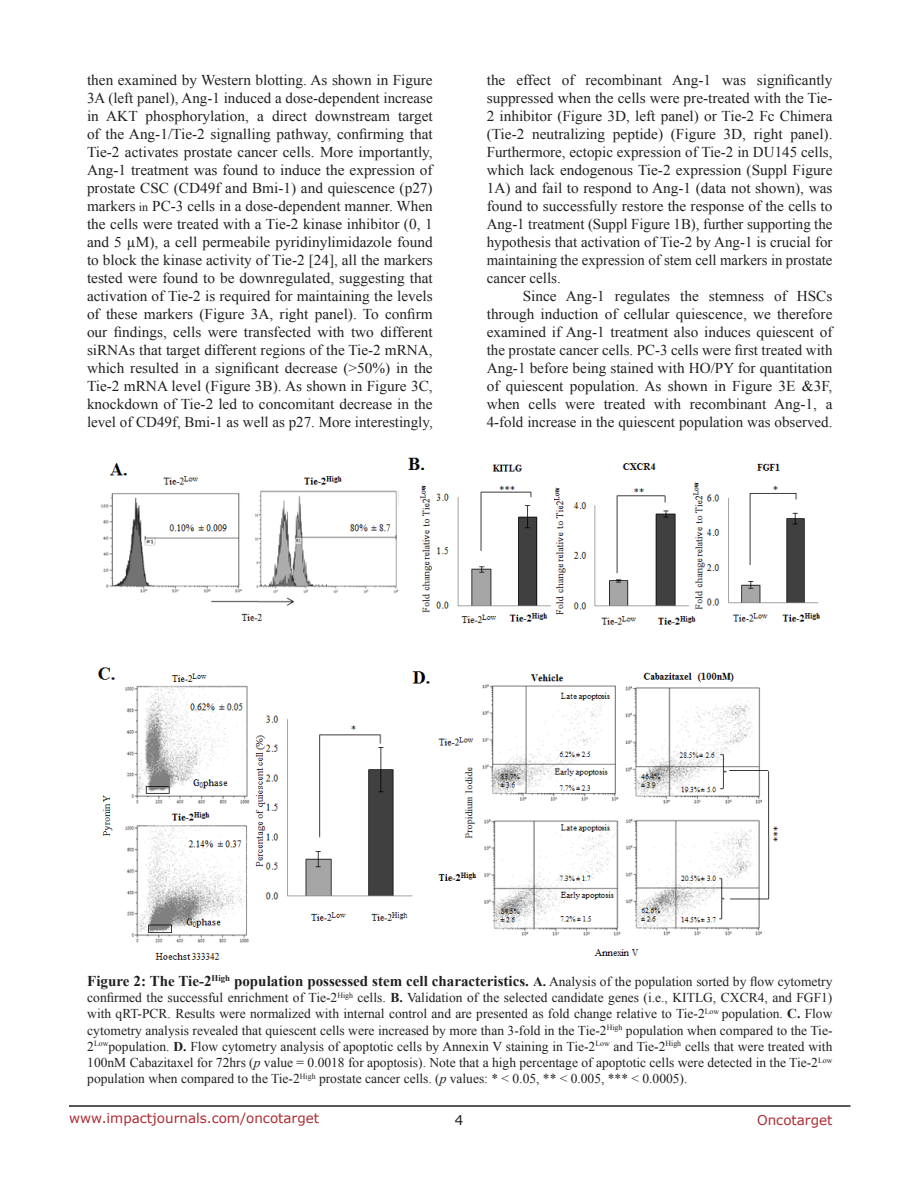
<style>
.page{position:relative;width:918px;height:1188px;background:#fff}
.page>*{position:absolute;margin:0;border:0;box-sizing:border-box;transform-origin:0 0}
.BodyText{font:15px/18px "Times New Roman";color:#221f22;text-align:justify}
.FigureText{font:700 15px "Times New Roman";color:#221f22}
.FigureText-2{font:13.5px/16.2px "Times New Roman";color:#221f22;text-align:justify}
.t1{font:13.5px "Verdana";color:#ac2b31}
.t2{font:13.5px "Verdana";color:#221f22}
.s1{font-size:12px;color:#231f20}
.s2{font-size:13.5px}
.s3{font-weight:400;font-size:13.5px}
.s4{font-weight:700}
.s5{font-style:italic}
</style>
<div class="page">
<hr style="left:69px;top:1105px;width:781px;height:2px;background:#231f20">
<img style="left:97px;top:457px;width:723px;height:503px">
<p class="BodyText" style="left:87px;top:71px;width:347px">then examined by Western blotting. As shown in Figure 3A (left panel), Ang-1 induced a dose-dependent increase in AKT phosphorylation, a direct downstream target of the Ang-1/Tie-2 signalling pathway, confirming that Tie-2 activates prostate cancer cells. More importantly, Ang-1 treatment was found to induce the expression of prostate CSC (CD49f and Bmi-1) and quiescence (p27) markers <span class="s1">in</span> PC-3 cells in a dose-dependent manner. When the cells were treated with a Tie-2 kinase inhibitor (0, 1 and 5 µM), a cell permeabile pyridinylimidazole found to block the kinase activity of Tie-2 [24], all the markers tested were found to be downregulated, suggesting that activation of Tie-2 is required for maintaining the levels of these markers (Figure 3A, right panel). To confirm our findings, cells were transfected with two different siRNAs that target different regions of the Tie-2 mRNA, which resulted in a significant decrease (&gt;50%) in the Tie-2 mRNA level (Figure 3B). As shown in Figure 3C, knockdown of Tie-2 led to concomitant decrease in the level of CD49f, Bmi-1 as well as p27. More interestingly,</p>
<p class="BodyText" style="left:487px;top:71px;width:347px">the effect of recombinant Ang-1 was significantly suppressed when the cells were pre-treated with the Tie-2 inhibitor (Figure 3D, left panel) or Tie-2 Fc Chimera (Tie-2 neutralizing peptide) (Figure 3D, right panel).<br>Furthermore, ectopic expression of Tie-2 in DU145 cells, which lack endogenous Tie-2 expression (Suppl Figure 1A) and fail to respond to Ang-1 (data not shown), was found to successfully restore the response of the cells to Ang-1 treatment (Suppl Figure 1B), further supporting the hypothesis that activation of Tie-2 by Ang-1 is crucial for maintaining the expression of stem cell markers in prostate cancer cells.</p>
<p class="BodyText" style="left:487px;top:287px;width:347px;text-indent:36px">Since Ang-1 regulates the stemness of HSCs through induction of cellular quiescence, we therefore examined if Ang-1 treatment also induces quiescent of the prostate cancer cells. PC-3 cells were first treated with Ang-1 before being stained with HO/PY for quantitation of quiescent population. As shown in Figure 3E &amp;3F, when cells were treated with recombinant Ang-1, a 4-fold increase in the quiescent population was observed.</p>
<p class="FigureText" style="left:87px;top:971px;width:747px">Figure 2: The Tie-2<sup>High</sup> population possessed stem cell characteristics. <span class="s2">A.</span> <span class="s3">Analysis of the population sorted by flow cytometry</span></p>
<p class="FigureText-2" style="left:87px;top:989px;width:747px">confirmed the successful enrichment of Tie-2<sup>High</sup> cells. <span class="s4">B.</span> Validation of the selected candidate genes (i.e., KITLG, CXCR4, and FGF1) with qRT-PCR. Results were normalized with internal control and are presented as fold change relative to Tie-2<sup>Low</sup> population. <span class="s4">C.</span> Flow cytometry analysis revealed that quiescent cells were increased by more than 3-fold in the Tie-2<sup>High</sup> population when compared to the Tie-2<sup>Low</sup>population. <span class="s4">D.</span> Flow cytometry analysis of apoptotic cells by Annexin V staining in Tie-2<sup>Low</sup> and Tie-2<sup>High</sup> cells that were treated with 100nM Cabazitaxel for 72hrs (<span class="s5">p</span> value = 0.0018 for apoptosis). Note that a high percentage of apoptotic cells were detected in the Tie-2<sup>Low </sup>population when compared to the Tie-2<sup>High</sup> prostate cancer cells. (<span class="s5">p</span> values: * &lt; 0.05, ** &lt; 0.005, *** &lt; 0.0005).</p>
<p class="t1" style="left:69px;top:1109px;width:252px">www.impactjournals.com/oncotarget</p>
<p class="t2" style="left:455px;top:1111px;width:10px">4</p>
<p class="t1" style="left:757px;top:1111px;width:77px">Oncotarget</p>
</div>
